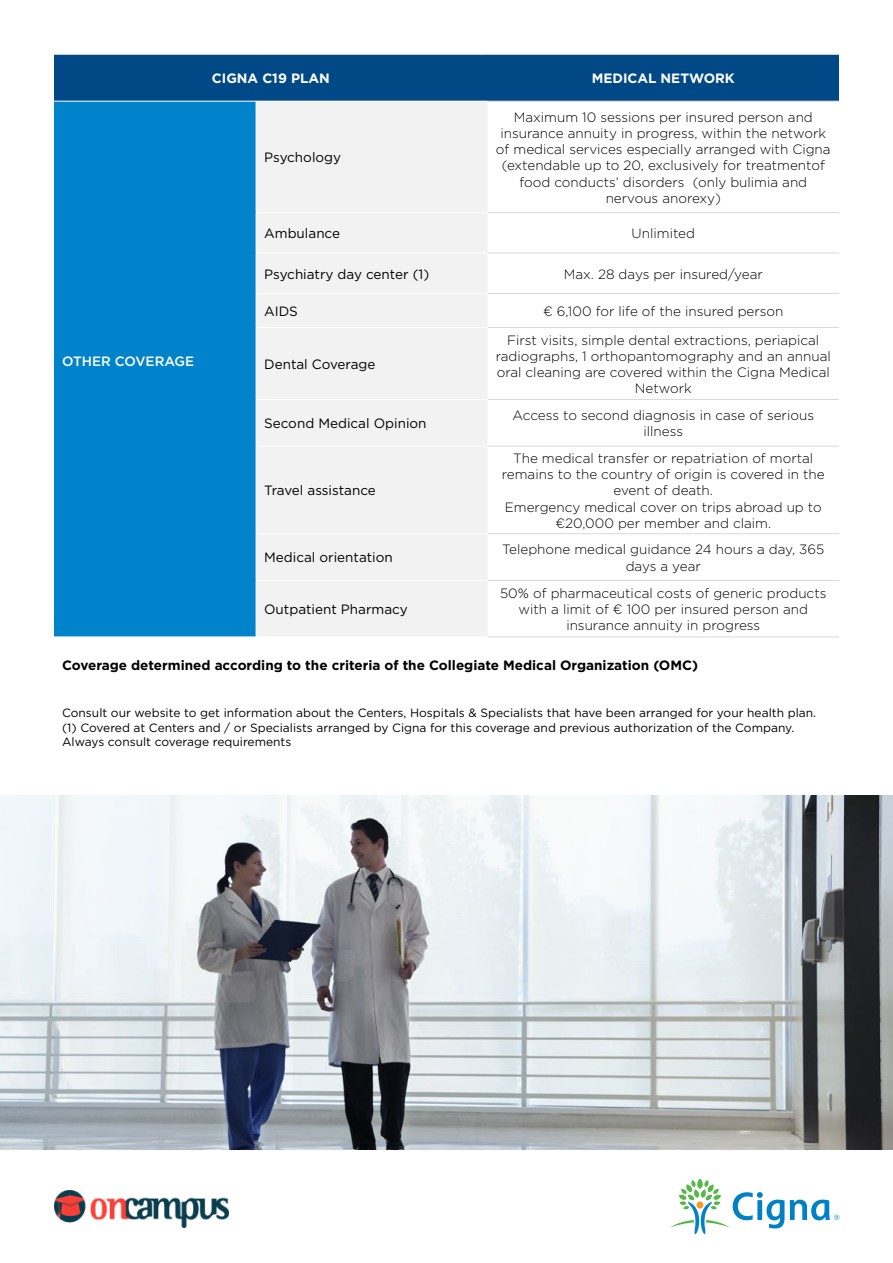
<style>
.page{position:relative;width:893px;height:1263px;background:#fff}
.page>*{position:absolute;margin:0;border:0;box-sizing:border-box;transform-origin:0 0}
.t1{font:300 13.5px/16.2px "Gotham";color:#000;text-align:center}
.t2{font:13.5px "Gotham";color:#000}
.t3{font:700 13.5px "Gotham";color:#000}
.t4{font:700 13.5px "Gotham";color:#fff}
.t5{font:500 13.5px "Gotham";color:#fff}
.t6{font:12px/14.4px "Gotham";color:#000}
</style>
<div class="page">
<svg style="left:670px;top:1179px;width:169px;height:55px"></svg>
<img style="left:54px;top:1190px;width:175px;height:37px">
<div style="left:54px;top:55px;width:785px;height:46px;background:#004986"></div>
<div style="left:54px;top:101px;width:202px;height:536px;background:#0083ca"></div>
<div style="left:257px;top:102px;width:231px;height:534px;background:#f2f2f2"></div>
<hr style="left:54px;top:54px;width:202px;height:1px;background:#d9d9d9">
<hr style="left:256px;top:54px;width:232px;height:1px;background:#d9d9d9">
<hr style="left:488px;top:54px;width:351px;height:1px;background:#d9d9d9">
<hr style="left:488px;top:101px;width:351px;height:1px;background:#d9d9d9">
<hr style="left:488px;top:212px;width:351px;height:1px;background:#d9d9d9">
<hr style="left:488px;top:253px;width:351px;height:1px;background:#d9d9d9">
<hr style="left:488px;top:293px;width:351px;height:1px;background:#d9d9d9">
<hr style="left:488px;top:327px;width:351px;height:1px;background:#d9d9d9">
<hr style="left:488px;top:399px;width:351px;height:1px;background:#d9d9d9">
<hr style="left:488px;top:446px;width:351px;height:1px;background:#d9d9d9">
<hr style="left:488px;top:533px;width:351px;height:1px;background:#d9d9d9">
<hr style="left:488px;top:580px;width:351px;height:1px;background:#d9d9d9">
<hr style="left:488px;top:636px;width:351px;height:1px;background:#d9d9d9">
<hr style="left:54px;top:101px;width:202px;height:1px;background:#fff">
<hr style="left:256px;top:212px;width:232px;height:1px;background:#fff">
<hr style="left:256px;top:253px;width:232px;height:1px;background:#fff">
<hr style="left:256px;top:293px;width:232px;height:1px;background:#fff">
<hr style="left:256px;top:327px;width:232px;height:1px;background:#fff">
<hr style="left:256px;top:399px;width:232px;height:1px;background:#fff">
<hr style="left:256px;top:446px;width:232px;height:1px;background:#fff">
<hr style="left:256px;top:533px;width:232px;height:1px;background:#fff">
<hr style="left:256px;top:580px;width:232px;height:1px;background:#fff">
<hr style="left:54px;top:636px;width:202px;height:1px;background:#fff">
<img style="left:0;top:795px;width:893px;height:355px">
<p class="t4" style="left:212px;top:69px;width:119px">CIGNA C19 PLAN</p>
<p class="t4" style="left:592px;top:69px;width:145px">MEDICAL NETWORK</p>
<p class="t2" style="left:264px;top:149px;width:79px">Psychology</p>
<p class="t1" style="left:496px;top:109px;width:336px">Maximum 10 sessions per insured person and insurance annuity in progress, within the network of medical services especially arranged with Cigna (extendable up to 20, exclusively for treatmentof food conducts’ disorders (only bulimia and nervous anorexy)</p>
<p class="t5" style="left:62px;top:353px;width:134px">OTHER COVERAGE</p>
<p class="t2" style="left:264px;top:225px;width:77px">Ambulance</p>
<p class="t1" style="left:632px;top:225px;width:65px">Unlimited</p>
<p class="t2" style="left:264px;top:265px;width:167px">Psychiatry day center (1)</p>
<p class="t1" style="left:564px;top:265px;width:201px">Max. 28 days per insured/year</p>
<p class="t2" style="left:264px;top:302px;width:35px">AIDS</p>
<p class="t1" style="left:543px;top:303px;width:242px">€ 6,100 for life of the insured person</p>
<p class="t2" style="left:264px;top:355px;width:113px">Dental Coverage</p>
<p class="t1" style="left:496px;top:331px;width:337px">First visits, simple dental extractions, periapical radiographs, 1 orthopantomography and an annual oral cleaning are covered within the Cigna Medical Network</p>
<p class="t2" style="left:264px;top:415px;width:164px">Second Medical Opinion</p>
<p class="t1" style="left:513px;top:407px;width:303px">Access to second diagnosis in case of serious illness</p>
<p class="t2" style="left:264px;top:482px;width:113px">Travel assistance</p>
<p class="t1" style="left:502px;top:450px;width:324px">The medical transfer or repatriation of mortal remains to the country of origin is covered in the event of death.<br>Emergency medical cover on trips abroad up to €20,000 per member and claim.</p>
<p class="t2" style="left:264px;top:549px;width:130px">Medical orientation</p>
<p class="t1" style="left:502px;top:541px;width:323px">Telephone medical guidance 24 hours a day, 365 days a year</p>
<p class="t2" style="left:264px;top:601px;width:145px">Outpatient Pharmacy</p>
<p class="t1" style="left:500px;top:585px;width:328px">50% of pharmaceutical costs of generic products with a limit of € 100 per insured person and insurance annuity in progress</p>
<p class="t3" style="left:62px;top:656px;width:637px">Coverage determined according to the criteria of the Collegiate Medical Organization (OMC)</p>
<p class="t6" style="left:62px;top:705px;width:755px">Consult our website to get information about the Centers, Hospitals &amp; Specialists that have been arranged for your health plan. (1) Covered at Centers and / or Specialists arranged by Cigna for this coverage and previous authorization of the Company.<br>Always consult coverage requirements</p>
</div>
